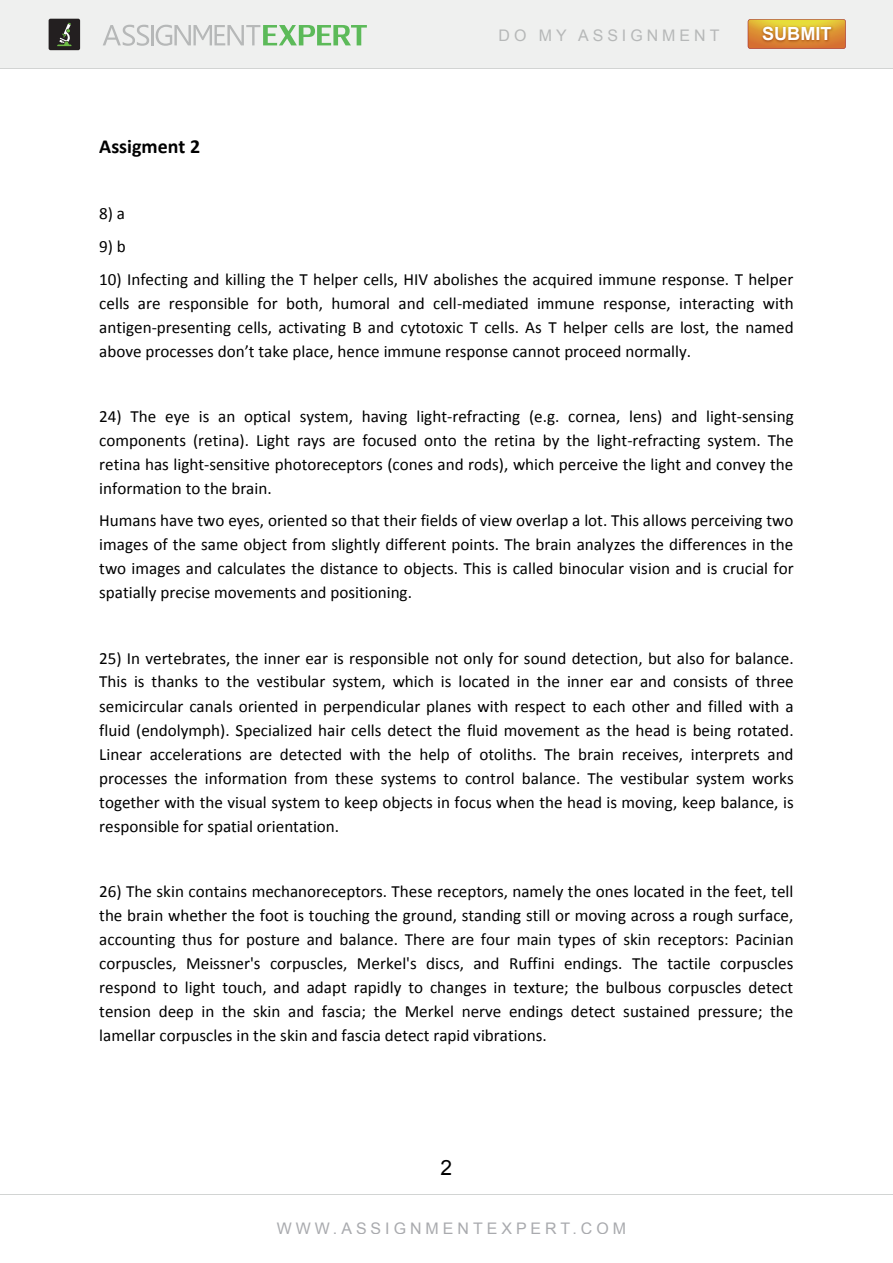
<style>
.page{position:relative;width:893px;height:1263px;background:#fff}
.page>*{position:absolute;margin:0;border:0;box-sizing:border-box;transform-origin:0 0}
.t1{font:21px "Arial";color:#000}
.t2{font:700 19.95px "Calibri";color:#000}
.t3{font:700 18.15px "Arial";color:#fff}
.t4{font:17.1px/24px "Calibri";color:#000;text-align:justify}
.t5{font:15.9px "Arial";letter-spacing:.25em;color:#a9aaae}
.t6{font:15.9px "Arial";letter-spacing:.25em;color:#b6b8b8}
</style>
<div class="page">
<div style="left:0;top:0;width:893px;height:69px;background:#eff0ef"></div>
<div style="left:49px;top:19px;width:31px;height:31px;background:#231f20;border-radius:2px"></div>
<svg style="left:57px;top:23px;width:15px;height:23px"></svg>
<svg style="left:748px;top:19px;width:98px;height:30px"></svg>
<img style="left:758px;top:21px;width:78px;height:28px">
<svg style="left:103px;top:25px;width:46px;height:21px"></svg>
<hr style="left:151px;top:25px;width:2px;height:20px;background:#b6b8b8">
<svg style="left:156px;top:25px;width:211px;height:21px"></svg>
<hr style="left:0;top:69px;width:893px;height:1px;background:#d2d4d3">
<hr style="left:0;top:1194px;width:893px;height:1px;background:#d2d4d3">
<p class="t2" style="left:99px;top:138px;width:102px">Assigment 2</p>
<p class="t6" style="left:499px;top:27px;width:222px">DO MY ASSIGNMENT</p>
<p class="t3" style="left:762px;top:24px;width:71px">SUBMIT</p>
<p class="t4" style="left:99px;top:203px;width:27px">8) a</p>
<p class="t4" style="left:99px;top:236px;width:28px">9) b</p>
<p class="t4" style="left:99px;top:268px;width:696px">10) Infecting and killing the T helper cells, HIV abolishes the acquired immune response. T helper cells are responsible for both, humoral and cell-mediated immune response, interacting with antigen-presenting cells, activating B and cytotoxic T cells. As T helper cells are lost, the named above processes don’t take place, hence immune response cannot proceed normally.</p>
<p class="t4" style="left:99px;top:405px;width:696px">24) The eye is an optical system, having light-refracting (e.g. cornea, lens) and light-sensing components (retina). Light rays are focused onto the retina by the light-refracting system. The retina has light-sensitive photoreceptors (cones and rods), which perceive the light and convey the information to the brain.</p>
<p class="t4" style="left:99px;top:510px;width:696px">Humans have two eyes, oriented so that their fields of view overlap a lot. This allows perceiving two images of the same object from slightly different points. The brain analyzes the differences in the two images and calculates the distance to objects. This is called binocular vision and is crucial for spatially precise movements and positioning.</p>
<p class="t4" style="left:99px;top:647px;width:696px">25) In vertebrates, the inner ear is responsible not only for sound detection, but also for balance.<br>This is thanks to the vestibular system, which is located in the inner ear and consists of three semicircular canals oriented in perpendicular planes with respect to each other and filled with a fluid (endolymph). Specialized hair cells detect the fluid movement as the head is being rotated.<br>Linear accelerations are detected with the help of otoliths. The brain receives, interprets and processes the information from these systems to control balance. The vestibular system works together with the visual system to keep objects in focus when the head is moving, keep balance, is responsible for spatial orientation.</p>
<p class="t4" style="left:99px;top:880px;width:696px">26) The skin contains mechanoreceptors. These receptors, namely the ones located in the feet, tell the brain whether the foot is touching the ground, standing still or moving across a rough surface, accounting thus for posture and balance. There are four main types of skin receptors: Pacinian corpuscles, Meissner's corpuscles, Merkel's discs, and Ruffini endings. The tactile corpuscles respond to light touch, and adapt rapidly to changes in texture; the bulbous corpuscles detect tension deep in the skin and fascia; the Merkel nerve endings detect sustained pressure; the lamellar corpuscles in the skin and fascia detect rapid vibrations.</p>
<p class="t1" style="left:441px;top:1156px;width:13px">2</p>
<p class="t5" style="left:277px;top:1219px;width:351px">WWW.ASSIGNMENTEXPERT.COM</p>
</div>
